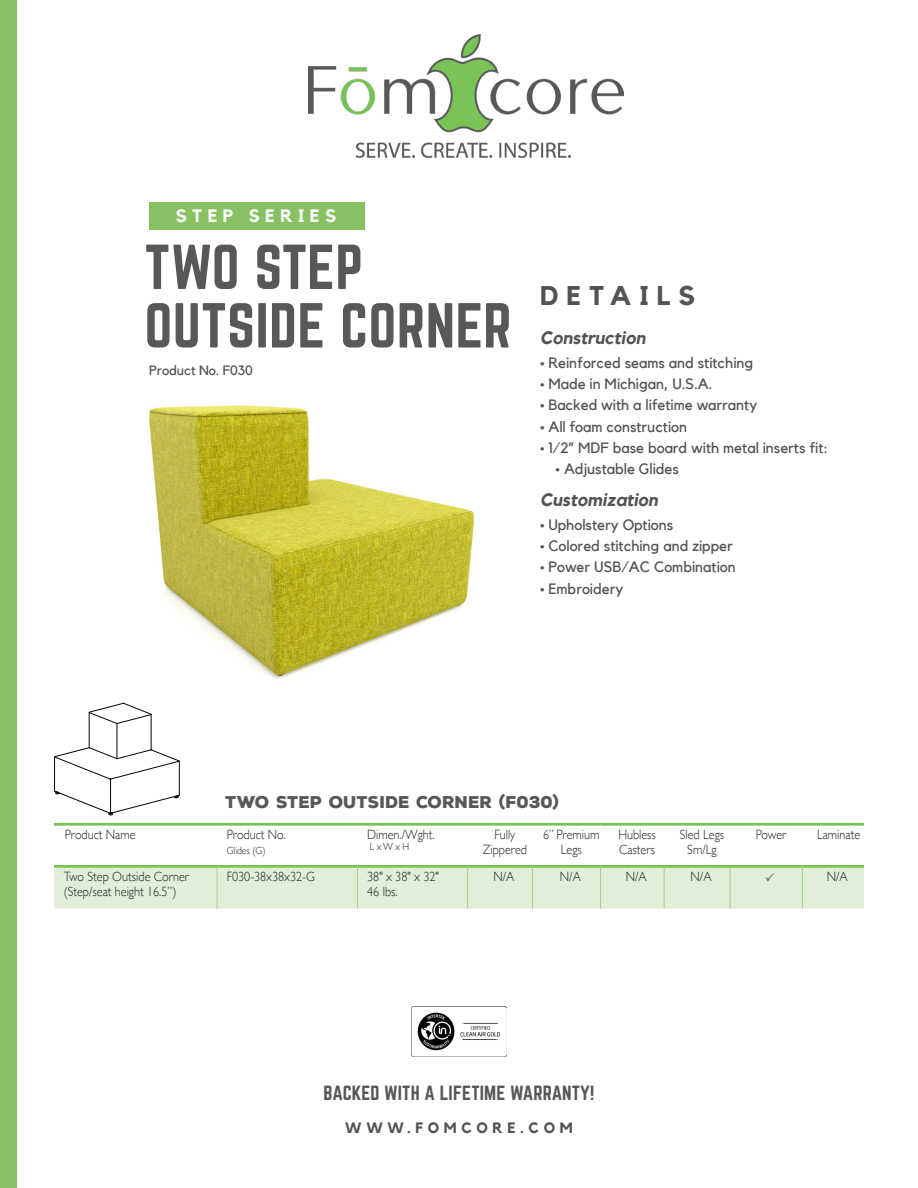
<style>
.page{position:relative;width:918px;height:1188px;background:#fff}
.page>*{position:absolute;margin:0;border:0;box-sizing:border-box;transform-origin:0 0}
.t1{font:55.5px/58.5px "Norwester";letter-spacing:.01em;color:#57585a}
.t2{font:700 27px "Kollektif";letter-spacing:.3em;color:#535353}
.t3{font:18px "Norwester";letter-spacing:.01em;color:#57585a}
.t4{font:italic 700 18px "Kollektif";color:#535353}
.t5{font:700 18px "Kollektif";letter-spacing:.3em;color:#fbfbfb}
.t6{font:900 16.5px "Nexa Rust Sans";color:#57585a}
.t7{font:15px "Kollektif";color:#535353}
.t8{font:700 15px "Kollektif";letter-spacing:.31em;color:#535353}
.Text_Area{font:300 13.5px "Gill Sans";color:#231f20;scale:.9 1}
.t9{font:13.5px "Kollektif";color:#535353}
.t10{font:300 10.5px "Gill Sans";color:#231f20;scale:.9 1}
</style>
<div class="page">
<img style="left:149px;top:405px;width:326px;height:274px">
<img style="left:309px;top:35px;width:315px;height:123px">
<div style="left:0;top:0;width:16px;height:1188px;background:#88c163"></div>
<div style="left:149px;top:202px;width:216px;height:28px;background:#88c163"></div>
<img style="left:411px;top:1007px;width:96px;height:49px">
<hr style="left:117px;top:724px;width:1px;height:35px;background:#050504">
<hr style="left:89px;top:712px;width:1px;height:36px;background:#050504">
<hr style="left:151px;top:714px;width:1px;height:36px;background:#050504">
<svg style="left:88px;top:702px;width:64px;height:22px"></svg>
<svg style="left:54px;top:747px;width:126px;height:69px"></svg>
<hr style="left:54px;top:865px;width:163px;height:3px;background:#79c256">
<hr style="left:217px;top:865px;width:140px;height:3px;background:#79c256">
<hr style="left:357px;top:865px;width:111px;height:3px;background:#79c256">
<hr style="left:468px;top:865px;width:64px;height:3px;background:#79c256">
<hr style="left:532px;top:865px;width:68px;height:3px;background:#79c256">
<hr style="left:600px;top:865px;width:64px;height:3px;background:#79c256">
<hr style="left:664px;top:865px;width:66px;height:3px;background:#79c256">
<hr style="left:730px;top:865px;width:72px;height:3px;background:#79c256">
<hr style="left:54px;top:823px;width:163px;height:3px;background:#7cc156">
<hr style="left:217px;top:823px;width:140px;height:3px;background:#7cc156">
<hr style="left:357px;top:823px;width:111px;height:3px;background:#7cc156">
<hr style="left:468px;top:823px;width:64px;height:3px;background:#7cc156">
<hr style="left:532px;top:823px;width:68px;height:3px;background:#7cc156">
<hr style="left:600px;top:823px;width:64px;height:3px;background:#7cc156">
<hr style="left:664px;top:823px;width:66px;height:3px;background:#7cc156">
<hr style="left:730px;top:823px;width:72px;height:3px;background:#7cc156">
<hr style="left:802px;top:823px;width:62px;height:3px;background:#7cc156">
<hr style="left:802px;top:865px;width:62px;height:3px;background:#79c256">
<svg style="left:54px;top:866px;width:810px;height:43px;background:#dcecd2"></svg>
<p class="t5" style="left:176px;top:205px;width:162px">STEP SERIES</p>
<p class="t1" style="left:145px;top:240px;width:369px">TWO STEP<br>OUTSIDE CORNER</p>
<p class="t9" style="left:149px;top:362px;width:106px">Product No. F030</p>
<p class="t2" style="left:540px;top:280px;width:157px">DETAILS</p>
<p class="t4" style="left:540px;top:328px;width:107px">Construction</p>
<p class="t7" style="left:540px;top:354px;width:215px">• Reinforced seams and stitching</p>
<p class="t7" style="left:540px;top:375px;width:174px">• Made in Michigan, U.S.A.</p>
<p class="t7" style="left:540px;top:396px;width:219px">• Backed with a lifetime warranty</p>
<p class="t7" style="left:540px;top:418px;width:149px">• All foam construction</p>
<p class="t7" style="left:540px;top:439px;width:290px">• 1/2” MDF base board with metal inserts fit:</p>
<p class="t7" style="left:556px;top:460px;width:125px">• Adjustable Glides</p>
<p class="t4" style="left:540px;top:490px;width:119px">Customization</p>
<p class="t7" style="left:540px;top:516px;width:135px">• Upholstery Options</p>
<p class="t7" style="left:540px;top:537px;width:194px">• Colored stitching and zipper</p>
<p class="t7" style="left:540px;top:558px;width:197px">• Power USB/AC Combination</p>
<p class="t7" style="left:540px;top:580px;width:85px">• Embroidery</p>
<p class="t6" style="left:226px;top:790px;width:335px">TWO STEP OUTSIDE CORNER (F030)</p>
<p class="Text_Area" style="left:65px;top:824px;width:80px">Product Name</p>
<p class="Text_Area" style="left:227px;top:824px;width:67px">Product No.</p>
<p class="t10" style="left:227px;top:842px;width:45px">Glides (G)</p>
<p class="Text_Area" style="left:367px;top:824px;width:76px">Dimen./Wght.</p>
<p class="t10" style="left:370px;top:838px;width:45px">L x W x H</p>
<p class="Text_Area" style="left:495px;top:824px;width:25px">Fully</p>
<p class="Text_Area" style="left:483px;top:839px;width:51px">Zippered</p>
<p class="Text_Area" style="left:543px;top:824px;width:64px">6” Premium</p>
<p class="Text_Area" style="left:561px;top:839px;width:25px">Legs</p>
<p class="Text_Area" style="left:618px;top:824px;width:43px">Hubless</p>
<p class="Text_Area" style="left:619px;top:839px;width:42px">Casters</p>
<p class="Text_Area" style="left:680px;top:824px;width:51px">Sled Legs</p>
<p class="Text_Area" style="left:687px;top:839px;width:34px">Sm/Lg</p>
<p class="Text_Area" style="left:756px;top:824px;width:35px">Power</p>
<p class="Text_Area" style="left:817px;top:824px;width:49px">Laminate</p>
<p class="Text_Area" style="left:64px;top:865px;width:141px">Two Step Outside Corner</p>
<p class="Text_Area" style="left:64px;top:880px;width:127px">(Step/seat height 16.5”)</p>
<p class="Text_Area" style="left:227px;top:865px;width:99px">F030-38x38x32-G</p>
<p class="Text_Area" style="left:367px;top:865px;width:81px">38" x 38" x 32"</p>
<p class="Text_Area" style="left:367px;top:880px;width:35px">46 lbs.</p>
<p class="Text_Area" style="left:493px;top:865px;width:25px">N/A</p>
<p class="Text_Area" style="left:560px;top:865px;width:25px">N/A</p>
<p class="Text_Area" style="left:626px;top:865px;width:25px">N/A</p>
<p class="Text_Area" style="left:691px;top:865px;width:25px">N/A</p>
<p class="Text_Area" style="left:827px;top:865px;width:25px">N/A</p>
<p class="t3" style="left:324px;top:1084px;width:272px">BACKED WITH A LIFETIME WARRANTY!</p>
<p class="t8" style="left:345px;top:1119px;width:229px">WWW.FOMCORE.COM</p>
</div>
